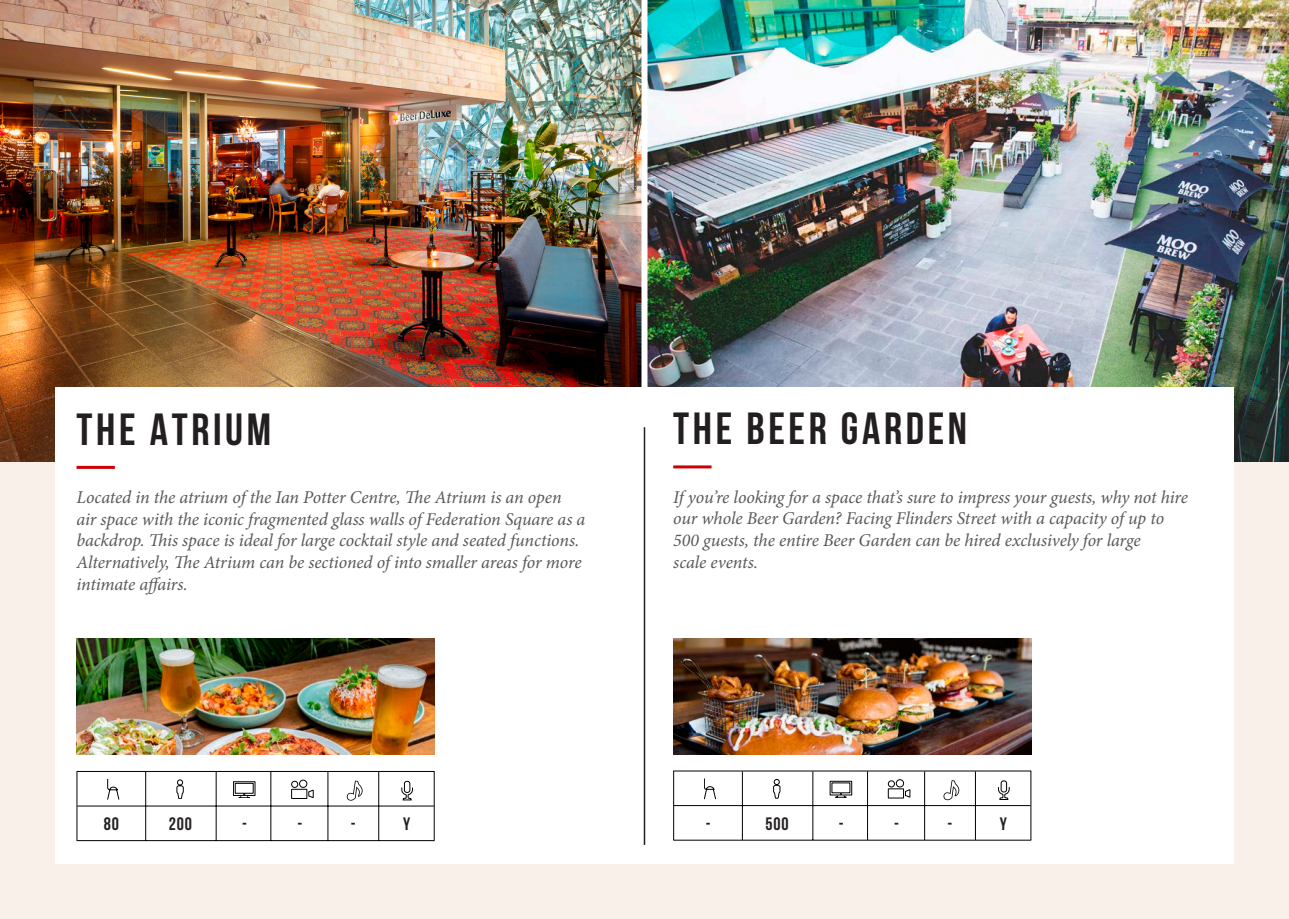
<style>
.page{position:relative;width:1289px;height:919px;background:#fff}
.page>*{position:absolute;margin:0;border:0;box-sizing:border-box;transform-origin:0 0}
.t1{font:700 45px "Bebas Neue";letter-spacing:.08em;color:#231f20}
._1st_Body{font:italic 18px/21.6px "Minion Pro";letter-spacing:-.01em;color:#57585a}
.Body{font:italic 18px/21.6px "Minion Pro";letter-spacing:-.01em;color:#57585a}
.t2{font:700 18px "Bebas Neue";letter-spacing:.05em;color:#231f20}
</style>
<div class="page">
<div style="left:0;top:0;width:1288px;height:918px;background:#f9f0e9"></div>
<img style="left:0;top:0;width:1288px;height:461px">
<div style="left:55px;top:387px;width:1178px;height:476px;background:#fff"></div>
<hr style="left:77px;top:466px;width:38px;height:3px;background:#c00">
<hr style="left:77px;top:771px;width:69px;height:1px;background:#000">
<hr style="left:77px;top:771px;width:1px;height:35px;background:#000">
<hr style="left:146px;top:771px;width:70px;height:1px;background:#000">
<hr style="left:216px;top:771px;width:55px;height:1px;background:#000">
<hr style="left:271px;top:771px;width:57px;height:1px;background:#000">
<hr style="left:328px;top:771px;width:51px;height:1px;background:#000">
<hr style="left:379px;top:771px;width:55px;height:1px;background:#000">
<hr style="left:434px;top:771px;width:1px;height:35px;background:#000">
<hr style="left:77px;top:806px;width:1px;height:34px;background:#000">
<hr style="left:434px;top:806px;width:1px;height:34px;background:#000">
<hr style="left:145px;top:771px;width:1px;height:34px;background:#000">
<hr style="left:216px;top:771px;width:1px;height:34px;background:#000">
<hr style="left:270px;top:771px;width:1px;height:34px;background:#000">
<hr style="left:327px;top:771px;width:1px;height:34px;background:#000">
<hr style="left:378px;top:771px;width:1px;height:34px;background:#000">
<hr style="left:77px;top:805px;width:69px;height:1px;background:#000">
<hr style="left:146px;top:805px;width:70px;height:1px;background:#000">
<hr style="left:145px;top:806px;width:1px;height:34px;background:#000">
<hr style="left:216px;top:805px;width:55px;height:1px;background:#000">
<hr style="left:216px;top:806px;width:1px;height:34px;background:#000">
<hr style="left:271px;top:805px;width:57px;height:1px;background:#000">
<hr style="left:270px;top:806px;width:1px;height:34px;background:#000">
<hr style="left:328px;top:805px;width:51px;height:1px;background:#000">
<hr style="left:327px;top:806px;width:1px;height:34px;background:#000">
<hr style="left:379px;top:805px;width:55px;height:1px;background:#000">
<hr style="left:378px;top:806px;width:1px;height:34px;background:#000">
<hr style="left:77px;top:840px;width:69px;height:1px;background:#000">
<hr style="left:146px;top:840px;width:70px;height:1px;background:#000">
<hr style="left:216px;top:840px;width:55px;height:1px;background:#000">
<hr style="left:271px;top:840px;width:57px;height:1px;background:#000">
<hr style="left:328px;top:840px;width:51px;height:1px;background:#000">
<hr style="left:379px;top:840px;width:55px;height:1px;background:#000">
<svg style="left:108px;top:779px;width:12px;height:20px"></svg>
<svg style="left:401px;top:780px;width:12px;height:20px"></svg>
<svg style="left:346px;top:780px;width:17px;height:20px"></svg>
<svg style="left:291px;top:779px;width:23px;height:19px"></svg>
<svg style="left:176px;top:779px;width:8px;height:19px"></svg>
<svg style="left:233px;top:781px;width:23px;height:16px"></svg>
<hr style="left:643px;top:411px;width:2px;height:433px;background:#231f20">
<hr style="left:673px;top:465px;width:38px;height:3px;background:#c00">
<hr style="left:673px;top:770px;width:69px;height:1px;background:#000">
<hr style="left:673px;top:771px;width:1px;height:34px;background:#000">
<hr style="left:742px;top:770px;width:70px;height:1px;background:#000">
<hr style="left:812px;top:770px;width:55px;height:1px;background:#000">
<hr style="left:867px;top:770px;width:57px;height:1px;background:#000">
<hr style="left:924px;top:770px;width:51px;height:1px;background:#000">
<hr style="left:975px;top:770px;width:56px;height:1px;background:#000">
<hr style="left:1030px;top:771px;width:1px;height:34px;background:#000">
<hr style="left:673px;top:805px;width:1px;height:34px;background:#000">
<hr style="left:1030px;top:805px;width:1px;height:34px;background:#000">
<hr style="left:742px;top:771px;width:1px;height:34px;background:#000">
<hr style="left:812px;top:771px;width:1px;height:34px;background:#000">
<hr style="left:867px;top:771px;width:1px;height:34px;background:#000">
<hr style="left:924px;top:771px;width:1px;height:34px;background:#000">
<hr style="left:975px;top:771px;width:1px;height:34px;background:#000">
<hr style="left:674px;top:805px;width:68px;height:1px;background:#000">
<hr style="left:742px;top:805px;width:70px;height:1px;background:#000">
<hr style="left:742px;top:805px;width:1px;height:34px;background:#000">
<hr style="left:812px;top:805px;width:55px;height:1px;background:#000">
<hr style="left:812px;top:805px;width:1px;height:34px;background:#000">
<hr style="left:867px;top:805px;width:57px;height:1px;background:#000">
<hr style="left:867px;top:805px;width:1px;height:34px;background:#000">
<hr style="left:924px;top:805px;width:51px;height:1px;background:#000">
<hr style="left:924px;top:805px;width:1px;height:34px;background:#000">
<hr style="left:975px;top:805px;width:55px;height:1px;background:#000">
<hr style="left:975px;top:805px;width:1px;height:34px;background:#000">
<hr style="left:673px;top:839px;width:69px;height:1px;background:#000">
<hr style="left:742px;top:839px;width:70px;height:1px;background:#000">
<hr style="left:812px;top:839px;width:55px;height:1px;background:#000">
<hr style="left:867px;top:839px;width:57px;height:1px;background:#000">
<hr style="left:924px;top:839px;width:51px;height:1px;background:#000">
<hr style="left:975px;top:839px;width:56px;height:1px;background:#000">
<svg style="left:704px;top:778px;width:12px;height:21px"></svg>
<svg style="left:998px;top:780px;width:11px;height:19px"></svg>
<svg style="left:943px;top:780px;width:16px;height:20px"></svg>
<svg style="left:887px;top:779px;width:23px;height:19px"></svg>
<svg style="left:773px;top:779px;width:7px;height:19px"></svg>
<svg style="left:830px;top:780px;width:22px;height:17px"></svg>
<div style="left:641px;top:0;width:6px;height:427px;background:#fff"></div>
<img style="left:77px;top:638px;width:357px;height:116px">
<img style="left:673px;top:638px;width:358px;height:116px">
<p class="t1" style="left:77px;top:404px;width:196px">THE ATRIUM</p>
<p class="_1st_Body" style="left:77px;top:486px;width:510px">Located in the atrium of the Ian Potter Centre, The Atrium is an open air space with the iconic fragmented glass walls of Federation Square as a backdrop. This space is ideal for large cocktail style and seated functions.<br>Alternatively, The Atrium can be sectioned of into smaller areas for more intimate affairs.</p>
<p class="t1" style="left:673px;top:404px;width:295px">THE BEER GARDEN</p>
<p class="Body" style="left:673px;top:486px;width:516px">If you’re looking for a space that’s sure to impress your guests, why not hire our whole Beer Garden? Facing Flinders Street with a capacity of up to 500 guests, the entire Beer Garden can be hired exclusively for large<br>scale events.</p>
<p class="t2" style="left:104px;top:814px;width:17px">80</p>
<p class="t2" style="left:169px;top:814px;width:25px">200</p>
<p class="t2" style="left:242px;top:814px;width:6px">-</p>
<p class="t2" style="left:297px;top:814px;width:6px">-</p>
<p class="t2" style="left:351px;top:814px;width:6px">-</p>
<p class="t2" style="left:403px;top:814px;width:9px">Y</p>
<p class="t2" style="left:705px;top:813px;width:6px">-</p>
<p class="t2" style="left:765px;top:813px;width:25px">500</p>
<p class="t2" style="left:838px;top:813px;width:6px">-</p>
<p class="t2" style="left:894px;top:813px;width:6px">-</p>
<p class="t2" style="left:947px;top:813px;width:6px">-</p>
<p class="t2" style="left:999px;top:813px;width:9px">Y</p>
</div>
